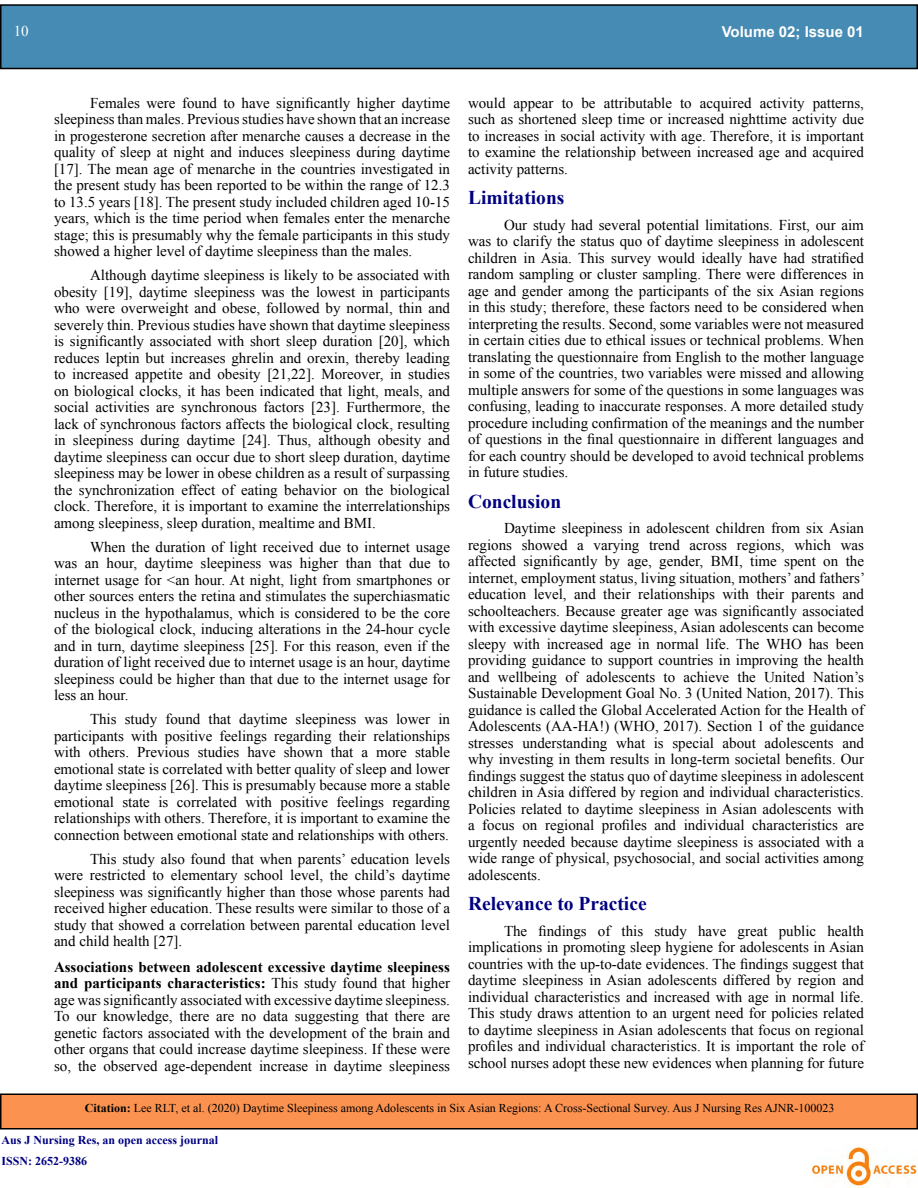
<style>
.page{position:relative;width:918px;height:1188px;background:#fff}
.page>*{position:absolute;margin:0;border:0;box-sizing:border-box;transform-origin:0 0}
.t1{font:700 19.5px "Times New Roman";color:#000080}
.t2{font:700 19.5px "Times New Roman";color:#00007f}
.t3{font:15px/16.5px "Times New Roman";color:#000;text-align:justify}
.t4{font:700 15px "Arial";color:#fff}
.t5{font:15px "Times New Roman";color:#fff}
.t6{font:12px "Times New Roman";color:#000}
.t7{font:700 12px/20.4px "Times New Roman";color:#000080}
.s1{font-weight:700}
</style>
<div class="page">
<div style="left:1px;top:1094px;width:916px;height:35px;background:#fb9250"></div>
<div style="left:0;top:1094px;width:918px;height:36px;border:2px solid #000"></div>
<div style="left:1px;top:5px;width:916px;height:64px;background:#468bb4"></div>
<div style="left:0;top:4px;width:918px;height:65px;border:2px solid #000"></div>
<img style="left:811px;top:1146px;width:107px;height:42px">
<p class="t5" style="left:14px;top:21px;width:16px">10</p>
<p class="t4" style="left:722px;top:21px;width:144px">Volume 02; Issue 01</p>
<p class="t3" style="left:54px;top:94px;width:398px;text-indent:36px">Females were found to have significantly higher daytime sleepiness than males. Previous studies have shown that an increase in progesterone secretion after menarche causes a decrease in the quality of sleep at night and induces sleepiness during daytime [17]. The mean age of menarche in the countries investigated in the present study has been reported to be within the range of 12.3 to 13.5 years [18]. The present study included children aged 10-15 years, which is the time period when females enter the menarche stage; this is presumably why the female participants in this study showed a higher level of daytime sleepiness than the males.</p>
<p class="t3" style="left:54px;top:267px;width:398px;text-indent:36px">Although daytime sleepiness is likely to be associated with obesity [19], daytime sleepiness was the lowest in participants who were overweight and obese, followed by normal, thin and severely thin. Previous studies have shown that daytime sleepiness is significantly associated with short sleep duration [20], which reduces leptin but increases ghrelin and orexin, thereby leading to increased appetite and obesity [21,22]. Moreover, in studies on biological clocks, it has been indicated that light, meals, and social activities are synchronous factors [23]. Furthermore, the lack of synchronous factors affects the biological clock, resulting in sleepiness during daytime [24]. Thus, although obesity and daytime sleepiness can occur due to short sleep duration, daytime sleepiness may be lower in obese children as a result of surpassing the synchronization effect of eating behavior on the biological clock. Therefore, it is important to examine the interrelationships among sleepiness, sleep duration, mealtime and BMI.</p>
<p class="t3" style="left:54px;top:538px;width:398px;text-indent:36px">When the duration of light received due to internet usage was an hour, daytime sleepiness was higher than that due to internet usage for &lt;an hour. At night, light from smartphones or other sources enters the retina and stimulates the superchiasmatic nucleus in the hypothalamus, which is considered to be the core of the biological clock, inducing alterations in the 24-hour cycle and in turn, daytime sleepiness [25]. For this reason, even if the duration of light received due to internet usage is an hour, daytime sleepiness could be higher than that due to the internet usage for less an hour.</p>
<p class="t3" style="left:54px;top:711px;width:398px;text-indent:36px">This study found that daytime sleepiness was lower in participants with positive feelings regarding their relationships with others. Previous studies have shown that a more stable emotional state is correlated with better quality of sleep and lower daytime sleepiness [26]. This is presumably because more a stable emotional state is correlated with positive feelings regarding relationships with others. Therefore, it is important to examine the connection between emotional state and relationships with others.</p>
<p class="t3" style="left:54px;top:850px;width:398px;text-indent:36px">This study also found that when parents’ education levels were restricted to elementary school level, the child’s daytime sleepiness was significantly higher than those whose parents had received higher education. These results were similar to those of a study that showed a correlation between parental education level and child health [27].</p>
<p class="t3" style="left:54px;top:958px;width:398px"><span class="s1">Associations between adolescent excessive daytime sleepiness and participants characteristics:</span> This study found that higher age was significantly associated with excessive daytime sleepiness.<br>To our knowledge, there are no data suggesting that there are genetic factors associated with the development of the brain and other organs that could increase daytime sleepiness. If these were so, the observed age-dependent increase in daytime sleepiness</p>
<p class="t3" style="left:468px;top:94px;width:398px">would appear to be attributable to acquired activity patterns, such as shortened sleep time or increased nighttime activity due to increases in social activity with age. Therefore, it is important to examine the relationship between increased age and acquired activity patterns.</p>
<h1 class="t2" style="left:468px;top:184px;width:98px">Limitations</h1>
<p class="t3" style="left:468px;top:216px;width:398px;text-indent:36px">Our study had several potential limitations. First, our aim was to clarify the status quo of daytime sleepiness in adolescent children in Asia. This survey would ideally have had stratified random sampling or cluster sampling. There were differences in age and gender among the participants of the six Asian regions in this study; therefore, these factors need to be considered when interpreting the results. Second, some variables were not measured in certain cities due to ethical issues or technical problems. When translating the questionnaire from English to the mother language in some of the countries, two variables were missed and allowing multiple answers for some of the questions in some languages was confusing, leading to inaccurate responses. A more detailed study procedure including confirmation of the meanings and the number of questions in the final questionnaire in different languages and for each country should be developed to avoid technical problems in future studies.</p>
<h1 class="t1" style="left:468px;top:488px;width:95px">Conclusion</h1>
<p class="t3" style="left:468px;top:520px;width:399px;text-indent:36px">Daytime sleepiness in adolescent children from six Asian regions showed a varying trend across regions, which was affected significantly by age, gender, BMI, time spent on the internet, employment status, living situation, mothers’ and fathers’ education level, and their relationships with their parents and schoolteachers. Because greater age was significantly associated with excessive daytime sleepiness, Asian adolescents can become sleepy with increased age in normal life. The WHO has been providing guidance to support countries in improving the health and wellbeing of adolescents to achieve the United Nation’s Sustainable Development Goal No. 3 (United Nation, 2017). This guidance is called the Global Accelerated Action for the Health of Adolescents (AA-HA!) (WHO, 2017). Section 1 of the guidance stresses understanding what is special about adolescents and why investing in them results in long-term societal benefits. Our findings suggest the status quo of daytime sleepiness in adolescent children in Asia differed by region and individual characteristics.<br>Policies related to daytime sleepiness in Asian adolescents with a focus on regional profiles and individual characteristics are urgently needed because daytime sleepiness is associated with a wide range of physical, psychosocial, and social activities among adolescents.</p>
<h1 class="t1" style="left:468px;top:890px;width:180px">Relevance to Practice</h1>
<p class="t3" style="left:468px;top:922px;width:398px;text-indent:36px">The findings of this study have great public health implications in promoting sleep hygiene for adolescents in Asian countries with the up-to-date evidences. The findings suggest that daytime sleepiness in Asian adolescents differed by region and individual characteristics and increased with age in normal life.<br>This study draws attention to an urgent need for policies related to daytime sleepiness in Asian adolescents that focus on regional profiles and individual characteristics. It is important the role of school nurses adopt these new evidences when planning for future</p>
<p class="t6" style="left:85px;top:1100px;width:751px"><span class="s1">Citation:</span> Lee RLT, et al. (2020) Daytime Sleepiness among Adolescents in Six Asian Regions: A Cross-Sectional Survey. Aus J Nursing Res AJNR-100023</p>
<p class="t7" style="left:2px;top:1130px;width:218px">Aus J Nursing Res, an open access journal<br>ISSN: 2652-9386</p>
</div>
